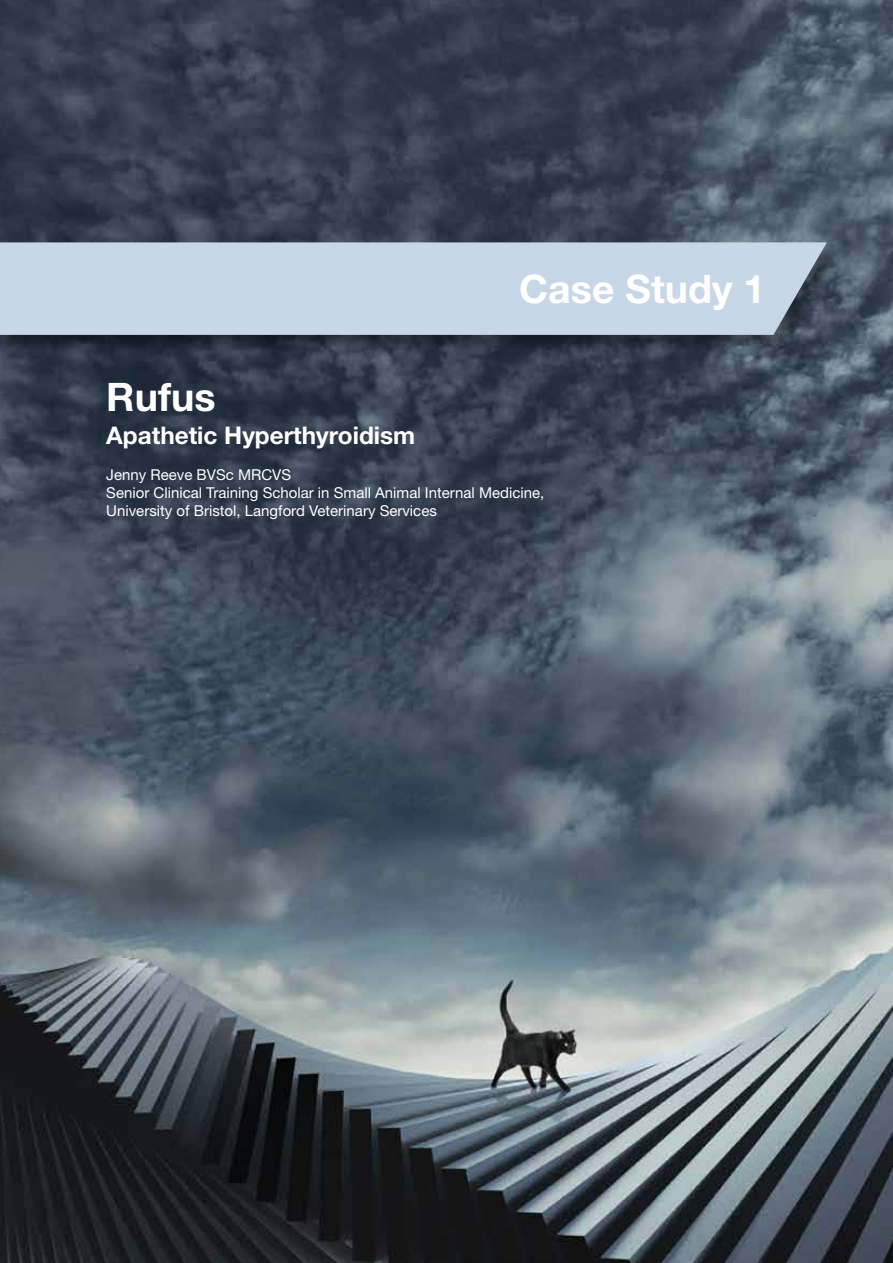
<style>
.page{position:relative;width:893px;height:1263px;background:#fff}
.page>*{position:absolute;margin:0;border:0;box-sizing:border-box;transform-origin:0 0}
.t1{font:700 39.3px "Helvetica Neue LT Std";color:#fff}
.t2{font:700 24.3px "Helvetica Neue LT Std";color:#fff}
.t3{font:15px/18px "Helvetica Neue LT Std";color:#fff}
</style>
<div class="page">
<img style="left:0;top:0;width:893px;height:1263px">
<div style="left:1px;top:243px;width:842px;height:109px;background:#000;opacity:.4"></div>
<div style="left:0;top:242px;width:827px;height:93px;background:#c7d7e8"></div>
<h1 class="t1" style="left:519px;top:264px;width:248px">Case Study 1</h1>
<h1 class="t1" style="left:106px;top:372px;width:111px">Rufus</h1>
<h2 class="t2" style="left:106px;top:421px;width:310px">Apathetic Hyperthyroidism</h2>
<p class="t3" style="left:106px;top:466px;width:440px">Jenny Reeve BVSc MRCVS<br>Senior Clinical Training Scholar in Small Animal Internal Medicine,<br>University of Bristol, Langford Veterinary Services</p>
</div>
